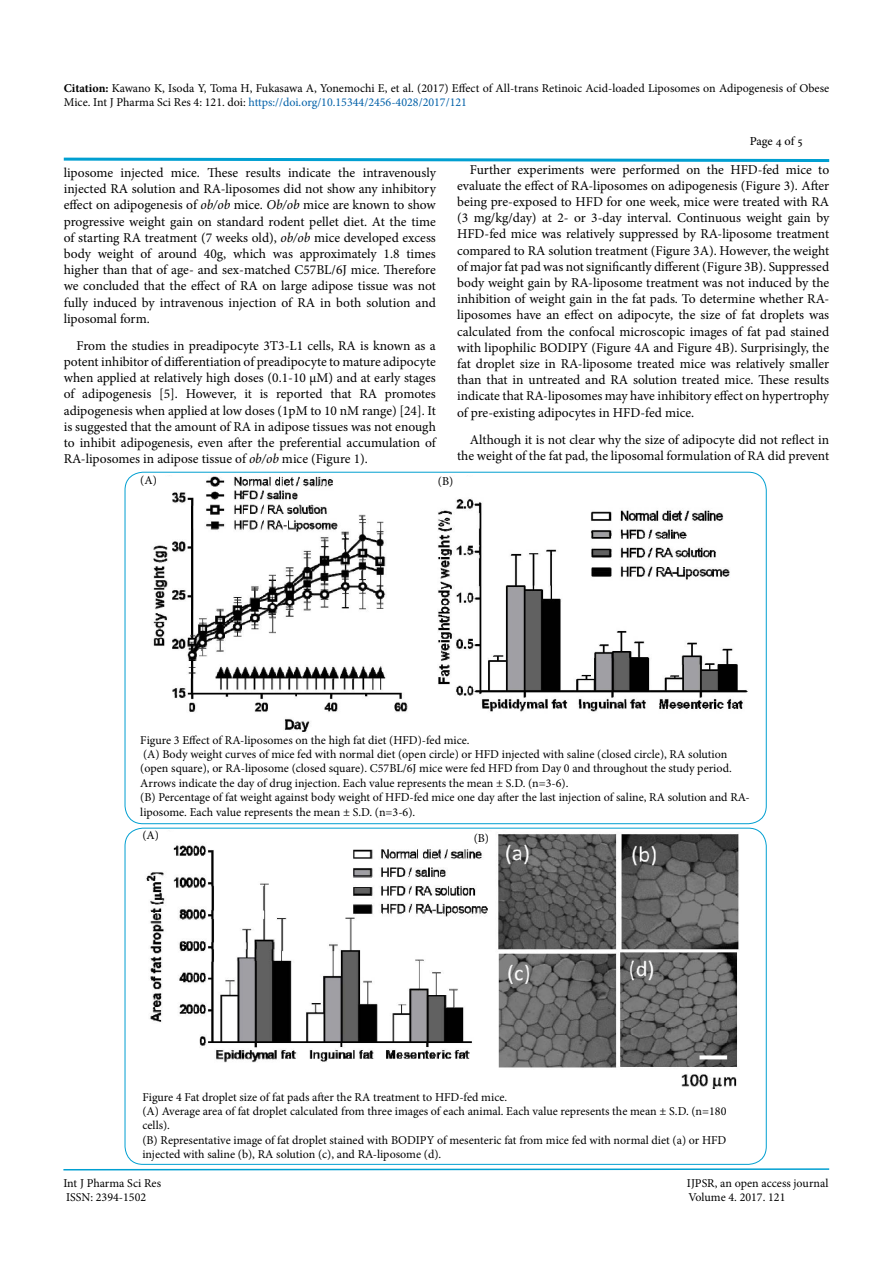
<style>
.page{position:relative;width:893px;height:1263px;background:#fff}
.page>*{position:absolute;margin:0;border:0;box-sizing:border-box;transform-origin:0 0}
.t1{font:13.5px/16.2px "Minion Pro";color:#000;text-align:justify}
.t2{font:12px/14.4px "Minion Pro";color:#000}
.t3{font:12px "Adobe Hebrew";letter-spacing:-.01em;color:#000}
.s1{font-weight:700}
.s2{color:#0060a8}
.s3{font-style:italic}
</style>
<div class="page">
<svg style="left:63px;top:1168px;width:767px;height:3px;background:#7fcee7"></svg>
<svg style="left:63px;top:157px;width:767px;height:5px"></svg>
<img style="left:153px;top:476px;width:595px;height:256px">
<img style="left:146px;top:834px;width:593px;height:255px">
<p class="t2" style="left:64px;top:81px;width:767px"><span class="s1">Citation:</span> Kawano K, Isoda Y, Toma H, Fukasawa A, Yonemochi E, et al. (2017) Effect of All-trans Retinoic Acid-loaded Liposomes on Adipogenesis of Obese<br>Mice. Int J Pharma Sci Res 4: 121. doi: <span class="s2">https://doi.org/10.15344/2456-4028/2017/121</span></p>
<p class="t3" style="left:750px;top:134px;width:55px">Page 4 of 5</p>
<p class="t1" style="left:64px;top:165px;width:374px">liposome injected mice. These results indicate the intravenously injected RA solution and RA-liposomes did not show any inhibitory effect on adipogenesis of <span class="s3">ob/ob</span> mice. <span class="s3">Ob/ob</span> mice are known to show progressive weight gain on standard rodent pellet diet. At the time of starting RA treatment (7 weeks old), <span class="s3">ob/ob</span> mice developed excess body weight of around 40g, which was approximately 1.8 times higher than that of age- and sex-matched C57BL/6J mice. Therefore we concluded that the effect of RA on large adipose tissue was not fully induced by intravenous injection of RA in both solution and liposomal form.</p>
<p class="t1" style="left:64px;top:337px;width:374px;text-indent:13px">From the studies in preadipocyte 3T3-L1 cells, RA is known as a potent inhibitor of differentiation of preadipocyte to mature adipocyte when applied at relatively high doses (0.1-10 μM) and at early stages of adipogenesis [5]. However, it is reported that RA promotes adipogenesis when applied at low doses (1pM to 10 nM range) [24]. It is suggested that the amount of RA in adipose tissues was not enough to inhibit adipogenesis, even after the preferential accumulation of RA-liposomes in adipose tissue of <span class="s3">ob/ob</span> mice (Figure 1).</p>
<p class="t1" style="left:457px;top:161px;width:374px;text-indent:13px">Further experiments were performed on the HFD-fed mice to evaluate the effect of RA-liposomes on adipogenesis (Figure 3). After being pre-exposed to HFD for one week, mice were treated with RA (3 mg/kg/day) at 2- or 3-day interval. Continuous weight gain by HFD-fed mice was relatively suppressed by RA-liposome treatment compared to RA solution treatment (Figure 3A). However, the weight of major fat pad was not significantly different (Figure 3B). Suppressed body weight gain by RA-liposome treatment was not induced by the inhibition of weight gain in the fat pads. To determine whether RA&shy;liposomes have an effect on adipocyte, the size of fat droplets was calculated from the confocal microscopic images of fat pad stained with lipophilic BODIPY (Figure 4A and Figure 4B). Surprisingly, the fat droplet size in RA-liposome treated mice was relatively smaller than that in untreated and RA solution treated mice. These results indicate that RA-liposomes may have inhibitory effect on hypertrophy of pre-existing adipocytes in HFD-fed mice.</p>
<p class="t1" style="left:457px;top:431px;width:374px;text-align:right">Although it is not clear why the size of adipocyte did not reflect in the weight of the fat pad, the liposomal formulation of RA did prevent</p>
<p class="t2" style="left:140px;top:473px;width:18px">(A)</p>
<p class="t2" style="left:438px;top:474px;width:17px">(B)</p>
<p class="t2" style="left:140px;top:732px;width:611px">Figure 3 Effect of RA-liposomes on the high fat diet (HFD)-fed mice.<br>(A) Body weight curves of mice fed with normal diet (open circle) or HFD injected with saline (closed circle), RA solution (open square), or RA-liposome (closed square). C57BL/6J mice were fed HFD from Day 0 and throughout the study period.<br>Arrows indicate the day of drug injection. Each value represents the mean ± S.D. (n=3-6).<br>(B) Percentage of fat weight against body weight of HFD-fed mice one day after the last injection of saline, RA solution and RA&shy;liposome. Each value represents the mean ± S.D. (n=3-6).</p>
<p class="t2" style="left:142px;top:828px;width:18px">(A)</p>
<p class="t2" style="left:474px;top:831px;width:17px">(B)</p>
<p class="t2" style="left:142px;top:1089px;width:585px">Figure 4 Fat droplet size of fat pads after the RA treatment to HFD-fed mice.<br>(A) Average area of fat droplet calculated from three images of each animal. Each value represents the mean ± S.D. (n=180 cells).<br>(B) Representative image of fat droplet stained with BODIPY of mesenteric fat from mice fed with normal diet (a) or HFD injected with saline (b), RA solution (c), and RA-liposome (d).</p>
<p class="t2" style="left:63px;top:1176px;width:99px">Int J Pharma Sci Res</p>
<p class="t2" style="left:687px;top:1176px;width:143px">IJPSR, an open access journal</p>
<p class="t2" style="left:66px;top:1190px;width:82px">ISSN: 2394-1502</p>
<p class="t2" style="left:688px;top:1190px;width:99px">Volume 4. 2017. 121</p>
</div>
